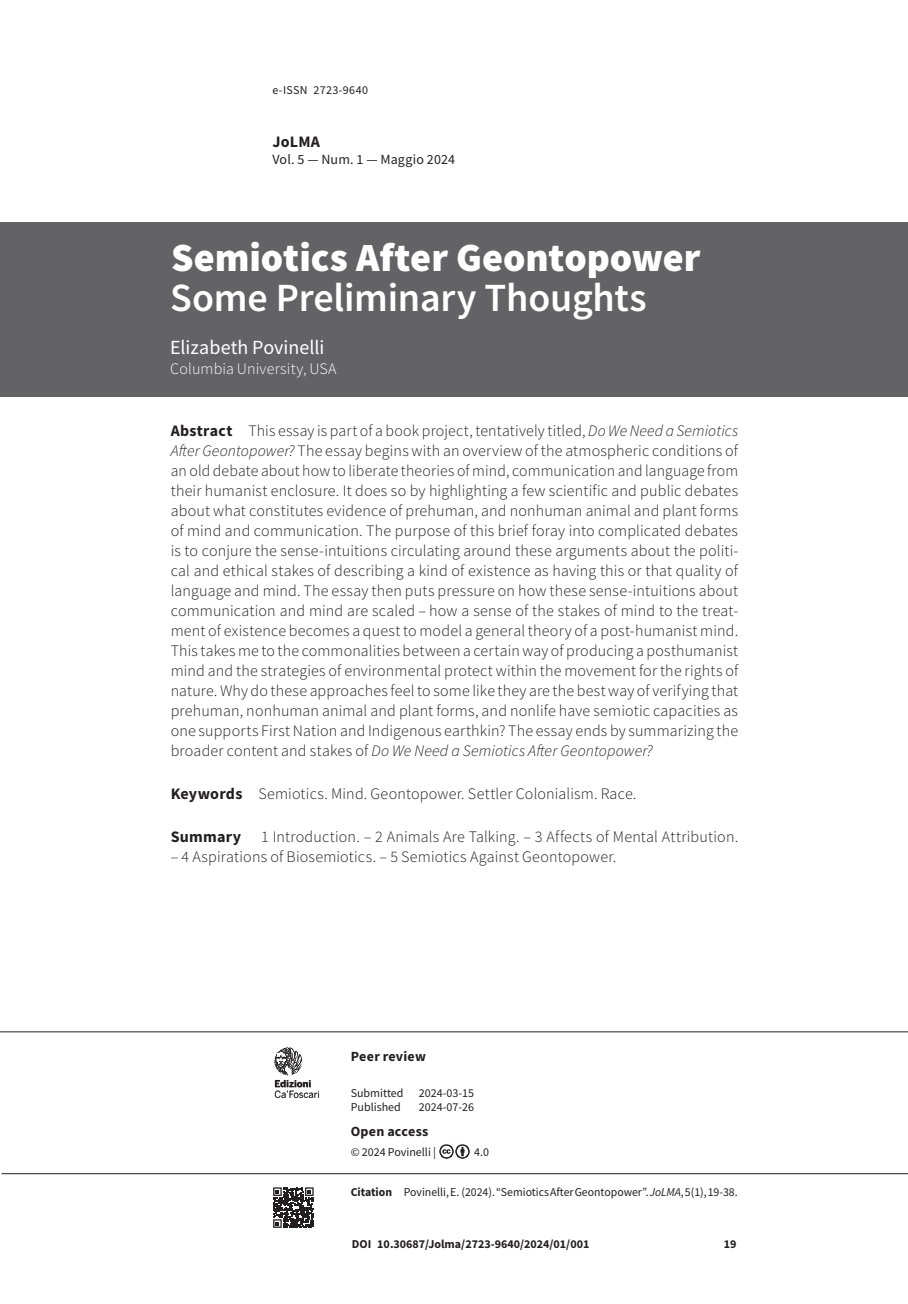
<style>
.page{position:relative;width:908px;height:1304px;background:#fff}
.page>*{position:absolute;margin:0;border:0;box-sizing:border-box;transform-origin:0 0}
.t1{font:900 40px "Source Sans Pro";color:#fff}
.t2{font:600 40px "Source Sans Pro";letter-spacing:-.005em;color:#fff}
.t3{font:20px "Source Sans Pro";color:#fff}
.t4{font:300 16px/20px "Source Sans Pro";letter-spacing:.01em;color:#231f20;text-align:justify}
.t5{font:300 16px "Source Sans Pro";letter-spacing:.01em;color:#fff}
.t6{font:700 16px "Source Sans Pro";letter-spacing:.015em;color:#231f20}
.t7{font:14px "Source Sans Pro";letter-spacing:.015em;color:#231f20}
.t8{font:700 14px "Source Sans Pro";letter-spacing:.02em;color:#231f20}
.t9{font:12px "Source Sans Pro";color:#231f20}
.t10{font:700 12px "Source Sans Pro";color:#231f20}
.t11{font:12px "Source Sans Pro";letter-spacing:.03em;color:#231f20}
.t12{font:9.6px "Benton Sans";letter-spacing:-.01em;color:#231f20}
.t13{font:700 9.6px "Benton Sans";color:#231f20}
.s1{font-weight:700}
.s2{font-style:italic}
</style>
<div class="page">
<hr style="left:2px;top:1173px;width:905px;height:1px;background:#231f20">
<hr style="left:0;top:1031px;width:907px;height:1px;background:#231f20">
<img style="left:439px;top:1144px;width:31px;height:15px">
<svg style="left:313px;top:1187px;width:1px;height:40px"></svg>
<svg style="left:273px;top:1187px;width:40px;height:41px"></svg>
<svg style="left:274px;top:1047px;width:45px;height:51px"></svg>
<div style="left:0;top:223px;width:907px;height:174px;background:#636366"></div>
<p class="t11" style="left:272px;top:82px;width:97px">e-ISSN 2723-9640</p>
<p class="t6" style="left:272px;top:131px;width:49px">JoLMA</p>
<p class="t7" style="left:272px;top:150px;width:184px">Vol. 5 — Num. 1 — Maggio 2024</p>
<h1 class="t1" style="left:171px;top:230px;width:531px">Semiotics After Geontopower</h1>
<h1 class="t2" style="left:170px;top:272px;width:478px">Some Preliminary Thoughts</h1>
<p class="t3" style="left:170px;top:335px;width:156px">Elizabeth Povinelli</p>
<p class="t5" style="left:170px;top:359px;width:168px">Columbia University, USA</p>
<p class="t4" style="left:171px;top:421px;width:569px"><span class="s1">Abstract</span> This essay is part of a book project, tentatively titled, <span class="s2">Do We Need a Semiotics After Geontopower?</span> The essay begins with an overview of the atmospheric conditions of an old debate about how to liberate theories of mind, communication and language from their humanist enclosure. It does so by highlighting a few scientific and public debates about what constitutes evidence of prehuman, and nonhuman animal and plant forms of mind and communication. The purpose of this brief foray into complicated debates is to conjure the sense-intuitions circulating around these arguments about the politi&shy;cal and ethical stakes of describing a kind of existence as having this or that quality of language and mind. The essay then puts pressure on how these sense-intuitions about communication and mind are scaled – how a sense of the stakes of mind to the treat&shy;ment of existence becomes a quest to model a general theory of a post-humanist mind.<br>This takes me to the commonalities between a certain way of producing a posthumanist mind and the strategies of environmental protect within the movement for the rights of nature. Why do these approaches feel to some like they are the best way of verifying that prehuman, nonhuman animal and plant forms, and nonlife have semiotic capacities as one supports First Nation and Indigenous earthkin? The essay ends by summarizing the broader content and stakes of <span class="s2">Do We Need a Semiotics After Geontopower?</span></p>
<p class="t4" style="left:171px;top:784px;width:467px"><span class="s1">Keywords</span> Semiotics. Mind. Geontopower. Settler Colonialism. Race.</p>
<p class="t6" style="left:171px;top:826px;width:72px">Summary</p>
<p class="t4" style="left:261px;top:826px;width:478px">1 Introduction. – 2 Animals Are Talking. – 3 Affects of Mental Attribution.</p>
<p class="t4" style="left:171px;top:846px;width:447px">– 4 Aspirations of Biosemiotics. – 5 Semiotics Against Geontopower.</p>
<p class="t13" style="left:274px;top:1078px;width:38px">Edizioni</p>
<p class="t12" style="left:274px;top:1088px;width:47px">Ca’Foscari</p>
<p class="t8" style="left:350px;top:1046px;width:77px">Peer review</p>
<p class="t9" style="left:350px;top:1085px;width:54px">Submitted</p>
<p class="t9" style="left:418px;top:1085px;width:57px">2024-03-15</p>
<p class="t9" style="left:350px;top:1099px;width:52px">Published</p>
<p class="t9" style="left:418px;top:1099px;width:57px">2024-07-26</p>
<p class="t8" style="left:350px;top:1122px;width:79px">Open access</p>
<p class="t9" style="left:350px;top:1144px;width:87px">© 2024 Povinelli |</p>
<p class="t9" style="left:474px;top:1144px;width:16px">4.0</p>
<p class="t9" style="left:350px;top:1184px;width:388px"><span class="s1">Citation</span> Povinelli, E. (2024). “Semiotics After Geontopower”. <span class="s2">JoLMA</span>, 5(1), 19-38.</p>
<p class="t10" style="left:351px;top:1235px;width:239px">DOI 10.30687/Jolma/2723-9640/2024/01/001</p>
<p class="t10" style="left:723px;top:1236px;width:14px">19</p>
</div>
